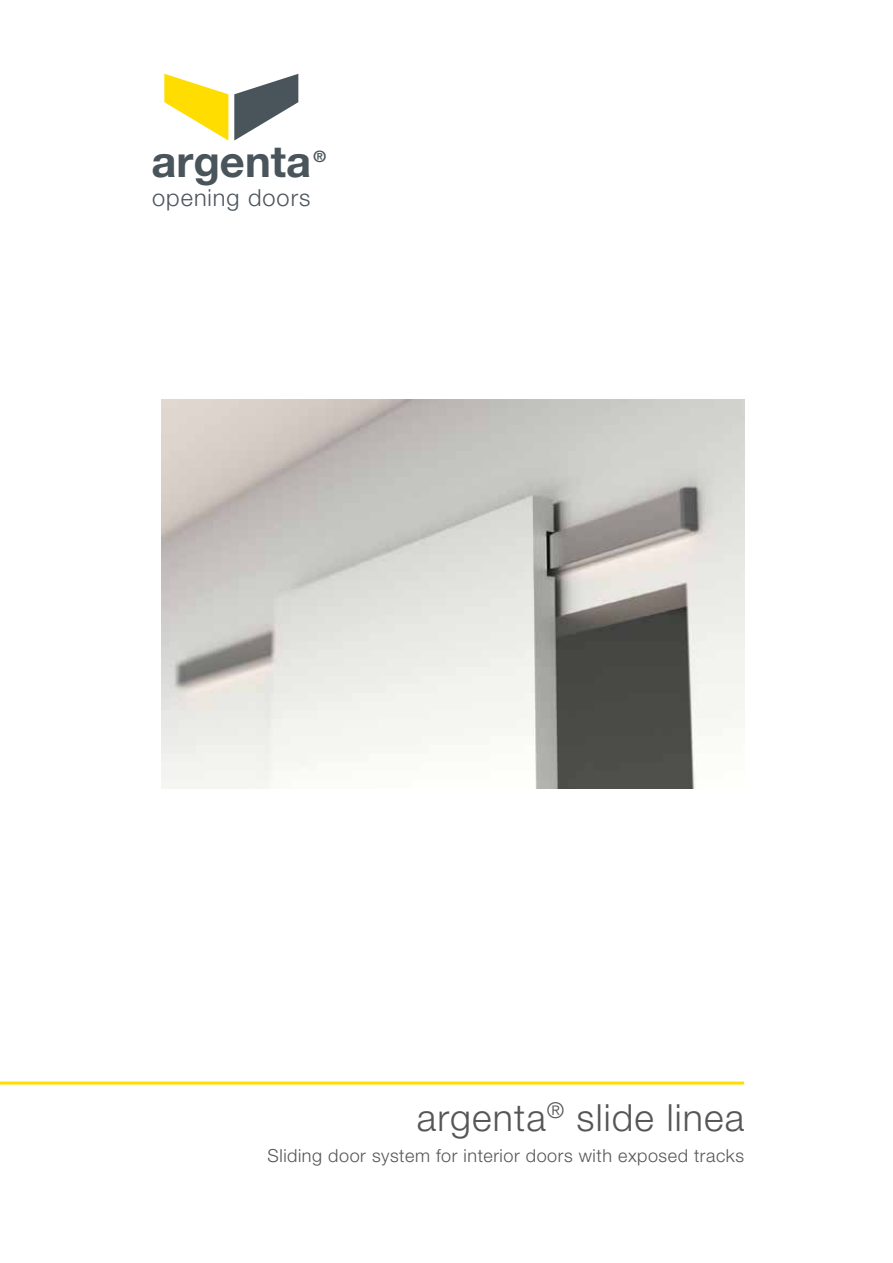
<style>
.page{position:relative;width:893px;height:1263px;background:#fff}
.page>*{position:absolute;margin:0;border:0;box-sizing:border-box;transform-origin:0 0}
.t1{font:700 43.5px "Helvetica Neue LT Std";color:#4a555b}
.t2{font:300 37.5px "Helvetica Neue LT Std";letter-spacing:.03em;color:#565655}
.t3{font:300 23.55px "Helvetica Neue LT Std";letter-spacing:.04em;color:#4a555b}
.t4{font:300 18px "Helvetica Neue LT Std";letter-spacing:.03em;color:#565655}
.t5{font:700 15.75px "Helvetica Neue LT Std";color:#4a555b}
</style>
<div class="page">
<img style="left:162px;top:400px;width:582px;height:388px">
<hr style="left:0;top:1081px;width:744px;height:3px;background:#fd0">
<svg style="left:164px;top:74px;width:64px;height:67px"></svg>
<svg style="left:234px;top:74px;width:64px;height:67px"></svg>
<h1 class="t1" style="left:151px;top:134px;width:161px">argenta</h1>
<h3 class="t3" style="left:152px;top:184px;width:160px">opening doors</h3>
<p class="t5" style="left:313px;top:147px;width:14px">®</p>
<h2 class="t2" style="left:417px;top:1094px;width:329px">argenta<sup>®</sup> slide linea</h2>
<p class="t4" style="left:268px;top:1145px;width:478px">Sliding door system for interior doors with exposed tracks</p>
</div>
